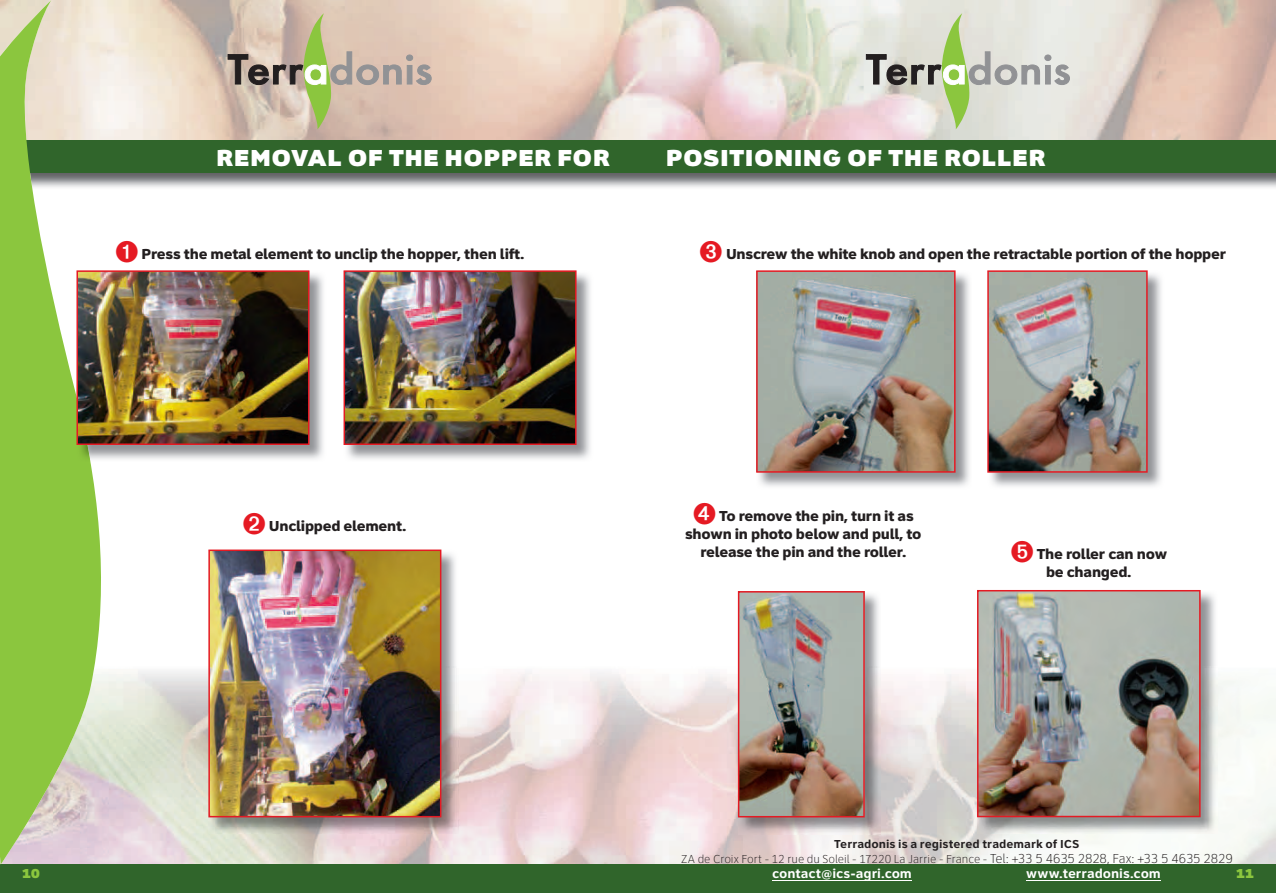
<style>
.page{position:relative;width:1276px;height:893px;background:#fff}
.page>*{position:absolute;margin:0;border:0;box-sizing:border-box;transform-origin:0 0}
.t1{font:900 24px "Clearview Text";letter-spacing:.015em;color:#fff}
.t2{font:800 15px/18px "Clearview Text";letter-spacing:-.02em;color:#231f20;text-align:center}
.t3{font:700 13.5px "Clearview Text";letter-spacing:-.005em;color:#fff}
.t4{font:900 13.5px "Clearview Text";color:#8bc63e}
.t5{font:100 12px/15px "Clearview Text";letter-spacing:-.005em;color:#231f20;text-align:center}
.s1{color:#e51a23}
.s2{font-weight:700}
.s3{font-size:13.5px}
</style>
<div class="page">
<img style="left:108px;top:0;width:1168px;height:140px">
<img style="left:108px;top:671px;width:104px;height:194px">
<img style="left:425px;top:669px;width:319px;height:196px">
<img style="left:851px;top:674px;width:159px;height:191px">
<img style="left:1170px;top:680px;width:106px;height:185px">
<img style="left:212px;top:834px;width:213px;height:31px">
<img style="left:744px;top:834px;width:107px;height:31px">
<img style="left:1010px;top:834px;width:160px;height:31px">
<svg style="left:228px;top:13px;width:203px;height:116px;background:#c8b9a3"></svg>
<svg style="left:866px;top:13px;width:203px;height:116px;background:#d2d5c7"></svg>
<div style="left:0;top:865px;width:1276px;height:28px;background:#30652b"></div>
<hr style="left:772px;top:880px;width:139px;height:1px;background:#fff">
<hr style="left:1026px;top:880px;width:135px;height:1px;background:#fff">
<img style="left:108px;top:173px;width:1168px;height:15px">
<div style="left:0;top:140px;width:1276px;height:33px;background:#30652b"></div>
<img style="left:759px;top:271px;width:211px;height:216px">
<img style="left:756px;top:270px;width:199px;height:203px">
<img style="left:991px;top:271px;width:170px;height:216px">
<img style="left:987px;top:270px;width:160px;height:203px">
<img style="left:738px;top:594px;width:143px;height:240px">
<img style="left:738px;top:591px;width:127px;height:226px">
<img style="left:977px;top:590px;width:240px;height:244px">
<img style="left:977px;top:590px;width:223px;height:227px">
<img style="left:209px;top:550px;width:249px;height:284px">
<img style="left:208px;top:549px;width:233px;height:268px">
<svg style="left:0;top:0;width:108px;height:865px;background:#acce7a"></svg>
<img style="left:347px;top:271px;width:243px;height:188px">
<img style="left:343px;top:270px;width:233px;height:175px">
<img style="left:90px;top:271px;width:233px;height:191px">
<img style="left:77px;top:445px;width:13px;height:17px">
<img style="left:76px;top:270px;width:233px;height:175px">
<h1 class="t1" style="left:216px;top:142px;width:396px">REMOVAL OF THE HOPPER FOR</h1>
<h1 class="t1" style="left:666px;top:142px;width:381px">POSITIONING OF THE ROLLER</h1>
<p class="t2" style="left:115px;top:245px;width:411px"><span class="s1">➊</span> Press the metal element to unclip the hopper, then lift.</p>
<p class="t2" style="left:699px;top:245px;width:528px"><span class="s1">➌</span> Unscrew the white knob and open the retractable portion of the hopper</p>
<p class="t2" style="left:243px;top:517px;width:165px"><span class="s1">➋</span> Unclipped element.</p>
<p class="t2" style="left:685px;top:507px;width:238px"><span class="s1">➍</span> To remove the pin, turn it as shown in photo below and pull, to release the pin and the roller.</p>
<p class="t2" style="left:1010px;top:545px;width:158px"><span class="s1">➎</span> The roller can now be changed.</p>
<p class="t5" style="left:681px;top:837px;width:553px"><span class="s2">Terradonis is a registered trademark of ICS<br></span>ZA de Croix Fort - 12 rue du Soleil - 17220 La Jarrie - France - <span class="s3">Tel: +33 5 4635 2828, Fax: +33 5 4635 2829</span></p>
<p class="t3" style="left:772px;top:866px;width:141px">contact@ics-agri.com</p>
<p class="t3" style="left:1026px;top:866px;width:136px">www.terradonis.com</p>
<p class="t4" style="left:22px;top:865px;width:20px">10</p>
<p class="t4" style="left:1236px;top:865px;width:20px">11</p>
</div>
